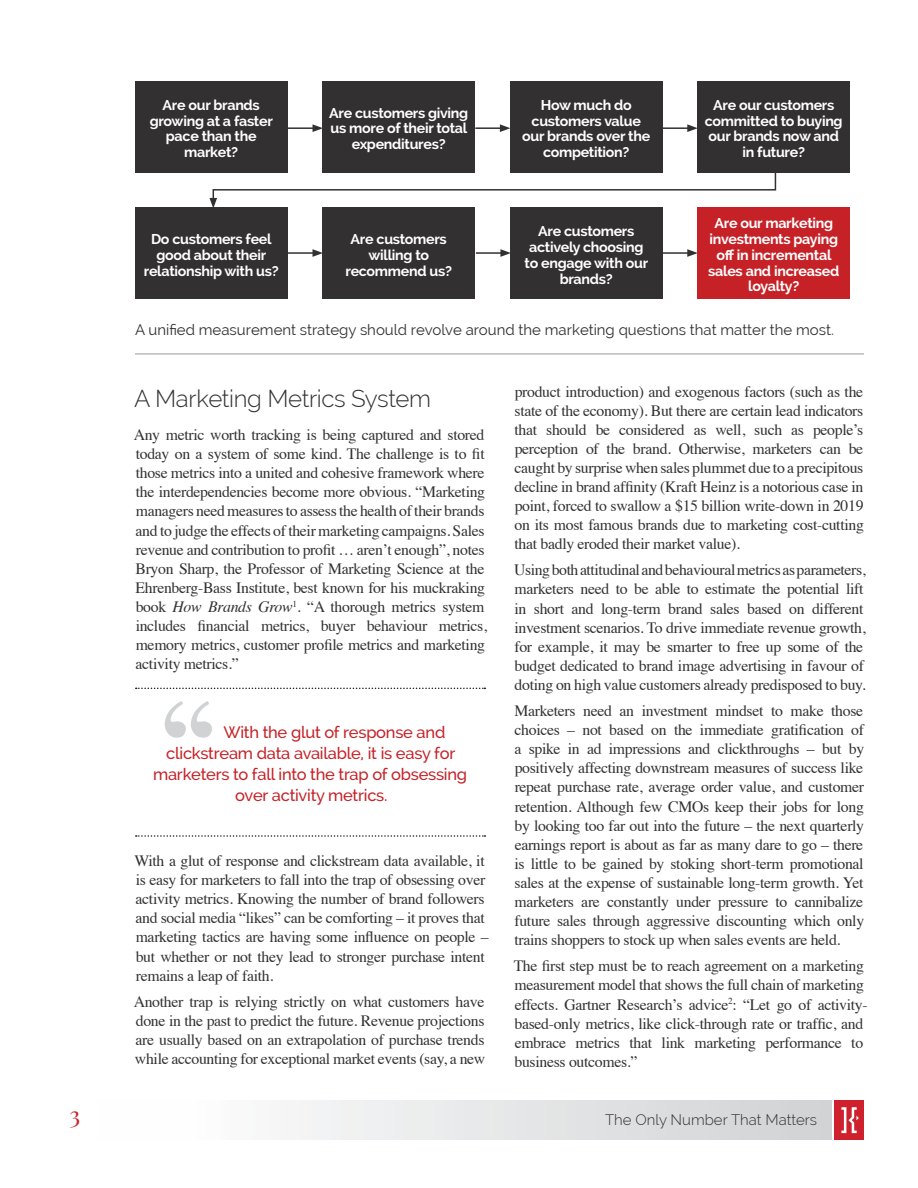
<style>
.page{position:relative;width:918px;height:1188px;background:#fff}
.page>*{position:absolute;margin:0;border:0;box-sizing:border-box;transform-origin:0 0}
.t1{font:300 24px "Raleway";letter-spacing:-.015em;color:#333031}
.t2{font:24px "Playfair Display";color:#c52127}
.t3{font:500 16.5px "Raleway";letter-spacing:-.015em;color:#c52127}
.t4{font:15.75px/19px "Times";letter-spacing:-.02em;color:#333031}
.t5{font:15px "Raleway";color:#333031}
.t6{font:300 15px "Raleway";color:#333031}
.t7{font:700 14.25px/15.8px "Raleway";letter-spacing:-.02em;color:#fff;text-align:center}
.s1{font-style:italic}
</style>
<div class="page">
<div style="left:98px;top:1100px;width:734px;height:40px;background:linear-gradient(to right,#fff,#d1d2d4)"></div>
<div style="left:835px;top:1100px;width:29px;height:40px;background:#cf202d"></div>
<svg style="left:841px;top:1107px;width:18px;height:26px"></svg>
<svg style="left:136px;top:688px;width:349px;height:1px"></svg>
<svg style="left:136px;top:835px;width:349px;height:2px"></svg>
<svg style="left:165px;top:701px;width:47px;height:37px"></svg>
<hr style="left:288px;top:127px;width:27px;height:2px;background:#333031">
<svg style="left:313px;top:124px;width:10px;height:8px"></svg>
<hr style="left:475px;top:127px;width:27px;height:2px;background:#333031">
<svg style="left:500px;top:124px;width:10px;height:8px"></svg>
<hr style="left:663px;top:127px;width:27px;height:2px;background:#333031">
<svg style="left:687px;top:124px;width:11px;height:8px"></svg>
<hr style="left:663px;top:252px;width:27px;height:2px;background:#333031">
<svg style="left:687px;top:249px;width:11px;height:8px"></svg>
<hr style="left:476px;top:252px;width:27px;height:2px;background:#333031">
<svg style="left:500px;top:249px;width:10px;height:8px"></svg>
<hr style="left:288px;top:252px;width:27px;height:2px;background:#333031">
<svg style="left:313px;top:249px;width:10px;height:8px"></svg>
<svg style="left:209px;top:171px;width:568px;height:37px"></svg>
<div style="left:135px;top:81px;width:152px;height:91px;background:#333031"></div>
<div style="left:323px;top:81px;width:152px;height:91px;background:#333031"></div>
<div style="left:510px;top:81px;width:153px;height:91px;background:#333031"></div>
<div style="left:698px;top:81px;width:152px;height:91px;background:#333031"></div>
<div style="left:135px;top:208px;width:152px;height:91px;background:#333031"></div>
<div style="left:323px;top:208px;width:152px;height:91px;background:#333031"></div>
<div style="left:510px;top:208px;width:153px;height:91px;background:#333031"></div>
<div style="left:698px;top:208px;width:152px;height:91px;background:#c52127"></div>
<hr style="left:135px;top:354px;width:729px;height:1px;background:#989a9d">
<p class="t7" style="left:150px;top:97px;width:125px">Are our brands growing at a faster pace than the market?</p>
<p class="t7" style="left:329px;top:105px;width:140px">Are customers giving us more of their total expenditures?</p>
<p class="t7" style="left:522px;top:97px;width:130px">How much do customers value our brands over the competition?</p>
<p class="t7" style="left:705px;top:97px;width:139px">Are our customers committed to buying our brands now and in future?</p>
<p class="t7" style="left:144px;top:231px;width:136px">Do customers feel good about their relationship with us?</p>
<p class="t7" style="left:345px;top:231px;width:108px">Are customers willing to recommend us?</p>
<p class="t7" style="left:525px;top:224px;width:125px">Are customers actively choosing to engage with our brands?</p>
<p class="t7" style="left:708px;top:216px;width:133px">Are our marketing investments paying off in incremental sales and increased loyalty?</p>
<p class="t5" style="left:135px;top:321px;width:700px">A unified measurement strategy should revolve around the marketing questions that matter the most.</p>
<h1 class="t1" style="left:134px;top:385px;width:299px">A Marketing Metrics System</h1>
<p class="t4" style="left:134px;top:424px;width:355px">Any metric worth tracking is being captured and stored today on a system of some kind. The challenge is to fit those metrics into a united and cohesive framework where the interdependencies become more obvious. “Marketing managers need measures to assess the health of their brands and to judge the effects of their marketing campaigns. Sales revenue and contribution to profit … aren’t enough”, notes Bryon Sharp, the Professor of Marketing Science at the Ehrenberg-Bass Institute, best known for his muckraking book <span class="s1">How Brands Grow</span><sup>1</sup>. “A thorough metrics system includes financial metrics, buyer behaviour metrics, memory metrics, customer profile metrics and marketing activity metrics.”</p>
<p class="t3" style="left:223px;top:722px;width:224px">With the glut of response and</p>
<p class="t3" style="left:166px;top:743px;width:291px">clickstream data available, it is easy for</p>
<p class="t3" style="left:153px;top:764px;width:316px">marketers to fall into the trap of obsessing</p>
<p class="t3" style="left:235px;top:785px;width:154px">over activity metrics.</p>
<p class="t4" style="left:135px;top:850px;width:356px">With a glut of response and clickstream data available, it is easy for marketers to fall into the trap of obsessing over activity metrics. Knowing the number of brand followers and social media “likes” can be comforting – it proves that marketing tactics are having some influence on people – but whether or not they lead to stronger purchase intent remains a leap of faith.</p>
<p class="t4" style="left:134px;top:990px;width:353px;text-align:justify">Another trap is relying strictly on what customers have done in the past to predict the future. Revenue projections are usually based on an extrapolation of purchase trends while accounting for exceptional market events (say, a new</p>
<p class="t4" style="left:515px;top:380px;width:351px;text-align:justify">product introduction) and exogenous factors (such as the state of the economy). But there are certain lead indicators that should be considered as well, such as people’s perception of the brand. Otherwise, marketers can be caught by surprise when sales plummet due to a precipitous decline in brand affinity (Kraft Heinz is a notorious case in point, forced to swallow a $15 billion write-down in 2019 on its most famous brands due to marketing cost-cutting that badly eroded their market value).</p>
<p class="t4" style="left:514px;top:559px;width:353px">Using both attitudinal and behavioural metrics as parameters, marketers need to be able to estimate the potential lift in short and long-term brand sales based on different investment scenarios. To drive immediate revenue growth, for example, it may be smarter to free up some of the budget dedicated to brand image advertising in favour of doting on high value customers already predisposed to buy.</p>
<p class="t4" style="left:514px;top:700px;width:351px;text-align:justify">Marketers need an investment mindset to make those choices – not based on the immediate gratification of a spike in ad impressions and clickthroughs – but by positively affecting downstream measures of success like repeat purchase rate, average order value, and customer retention. Although few CMOs keep their jobs for long by looking too far out into the future – the next quarterly earnings report is about as far as many dare to go – there is little to be gained by stoking short-term promotional sales at the expense of sustainable long-term growth. Yet marketers are constantly under pressure to cannibalize future sales through aggressive discounting which only trains shoppers to stock up when sales events are held.</p>
<p class="t4" style="left:514px;top:955px;width:355px">The first step must be to reach agreement on a marketing measurement model that shows the full chain of marketing effects. Gartner Research’s advice<sup>2</sup>: “Let go of activity&shy;based-only metrics, like click-through rate or traffic, and embrace metrics that link marketing performance to business outcomes.”</p>
<h1 class="t2" style="left:69px;top:1100px;width:12px">3</h1>
<p class="t6" style="left:605px;top:1111px;width:214px">The Only Number That Matters</p>
</div>
